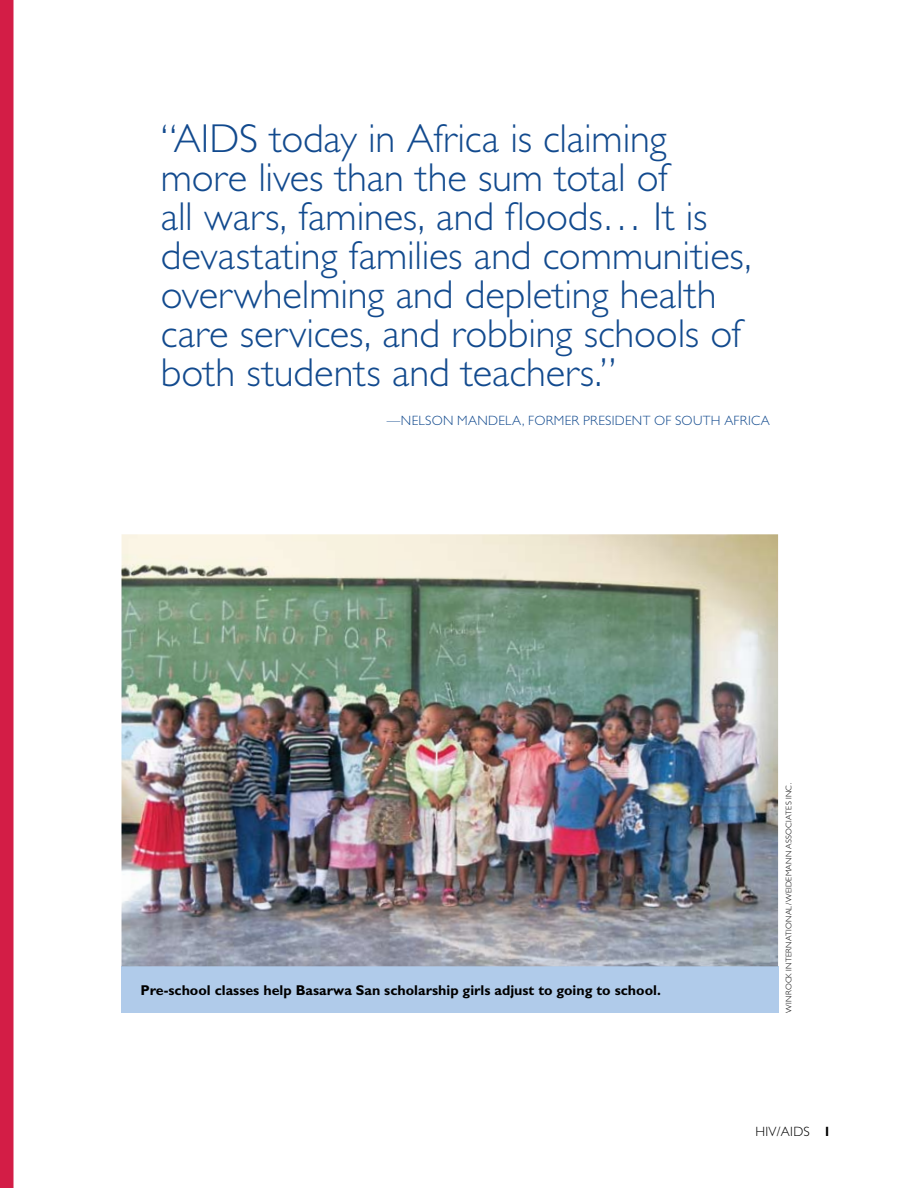
<style>
.page{position:relative;width:918px;height:1188px;background:#fff}
.page>*{position:absolute;margin:0;border:0;box-sizing:border-box;transform-origin:0 0}
.t1{font:300 40.5px/39px "Gill Sans";color:#124a8e}
.t2{font:700 14.25px "Gill Sans";color:#000}
.t3{font:300 13.5px "Gill Sans";letter-spacing:.02em;color:#124a8e}
.t4{font:300 13.5px "Gill Sans";color:#000}
.t5{font:700 13.5px "Gill Sans";color:#000}
.t6{font:300 8.25px "Gill Sans";letter-spacing:.035em;color:#000}
</style>
<div class="page">
<div style="left:0;top:0;width:14px;height:1188px;background:#d31d46"></div>
<div style="left:122px;top:966px;width:657px;height:47px;background:#b0cbea"></div>
<img style="left:122px;top:534px;width:656px;height:432px">
<p class="t1" style="left:161px;top:119px;width:592px;text-indent:109px">today in Africa is claiming more lives than the sum total of<br>all wars, famines, and floods… It is devastating families and communities, overwhelming and depleting health care services, and robbing schools of both students and teachers.”</p>
<p class="t3" style="left:387px;top:413px;width:381px">—N elson Mandela, former president of South Africa</p>
<p class="t1" style="left:161px;top:119px;width:59px">“AIDS</p>
<p class="t2" style="left:140px;top:982px;width:522px">Pre-school classes help Basarwa San scholarship girls adjust to going to school.</p>
<p class="t6" style="left:784px;top:1013px;width:232px;rotate:-90deg">winrock international/WEIDEMANN ASSOCIATES INC.</p>
<p class="t4" style="left:755px;top:1124px;width:42px">HIV/AIDS</p>
<p class="t5" style="left:824px;top:1123px;width:9px">1</p>
</div>
